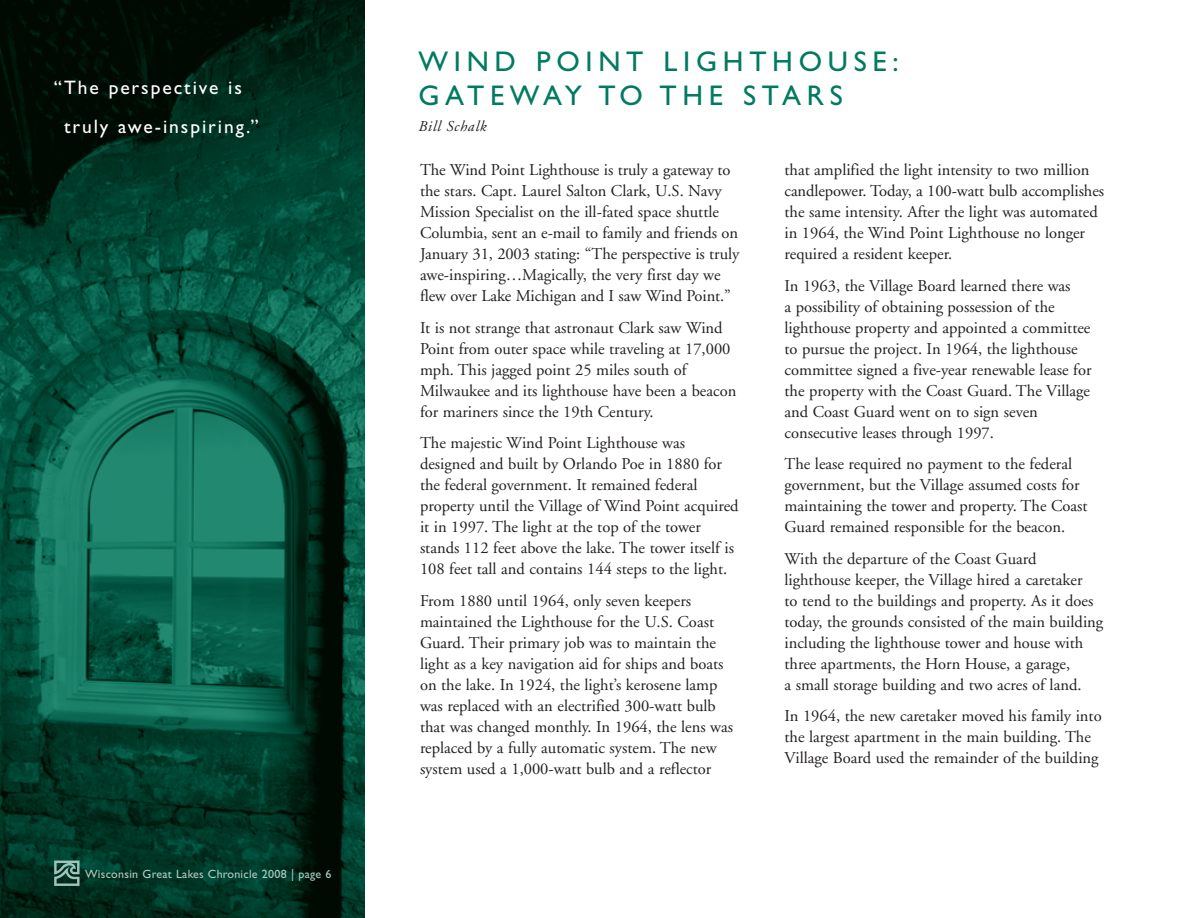
<style>
.page{position:relative;width:1188px;height:918px;background:#fff}
.page>*{position:absolute;margin:0;border:0;box-sizing:border-box;transform-origin:0 0}
.t1{font:28.5px/34.5px "Gill Sans";letter-spacing:.2em;color:#007a60}
.t2{font:19.5px/39px "Gill Sans";letter-spacing:.1em;color:#fff}
.t3{font:16.5px/21px "Adobe Garamond";color:#231f20}
.t4{font:italic 15px "Adobe Garamond";letter-spacing:.05em;color:#231f20}
.t5{font:12px "Gill Sans";letter-spacing:.025em;color:#accbc1}
</style>
<div class="page">
<img style="left:0;top:0;width:364px;height:917px">
<svg style="left:54px;top:861px;width:26px;height:25px"></svg>
<p class="t2" style="left:64px;top:70px;width:196px;text-indent:-10px">“The perspective is truly awe-inspiring.”</p>
<p class="t5" style="left:85px;top:869px;width:248px">Wisconsin Great Lakes Chronicle 2008 | page 6</p>
<h1 class="t1" style="left:418px;top:47px;width:482px">WIND POINT LIGHTHOUSE:<br>GATEWAY TO THE STARS</h1>
<p class="t4" style="left:418px;top:120px;width:70px">Bill Schalk</p>
<p class="t3" style="left:420px;top:161px;width:321px">The Wind Point Lighthouse is truly a gateway to the stars. Capt. Laurel Salton Clark, U.S. Navy Mission Specialist on the ill-fated space shuttle Columbia, sent an e-mail to family and friends on January 31, 2003 stating: “The perspective is truly awe-inspiring…Magically, the very first day we flew over Lake Michigan and I saw Wind Point.”</p>
<p class="t3" style="left:420px;top:319px;width:318px">It is not strange that astronaut Clark saw Wind Point from outer space while traveling at 17,000 mph. This jagged point 25 miles south of Milwaukee and its lighthouse have been a beacon for mariners since the 19th Century.</p>
<p class="t3" style="left:420px;top:434px;width:320px">The majestic Wind Point Lighthouse was designed and built by Orlando Poe in 1880 for the federal government. It remained federal property until the Village of Wind Point acquired it in 1997. The light at the top of the tower stands 112 feet above the lake. The tower itself is 108 feet tall and contains 144 steps to the light.</p>
<p class="t3" style="left:420px;top:592px;width:315px">From 1880 until 1964, only seven keepers maintained the Lighthouse for the U.S. Coast Guard. Their primary job was to maintain the light as a key navigation aid for ships and boats on the lake. In 1924, the light’s kerosene lamp was replaced with an electrified 300-watt bulb that was changed monthly. In 1964, the lens was replaced by a fully automatic system. The new system used a 1,000-watt bulb and a reflector</p>
<p class="t3" style="left:784px;top:161px;width:321px">that amplified the light intensity to two million candlepower. Today, a 100-watt bulb accomplishes the same intensity. After the light was automated in 1964, the Wind Point Lighthouse no longer required a resident keeper.</p>
<p class="t3" style="left:784px;top:277px;width:309px">In 1963, the Village Board learned there was<br>a possibility of obtaining possession of the lighthouse property and appointed a committee to pursue the project. In 1964, the lighthouse committee signed a five-year renewable lease for the property with the Coast Guard. The Village and Coast Guard went on to sign seven consecutive leases through 1997.</p>
<p class="t3" style="left:784px;top:455px;width:305px">The lease required no payment to the federal government, but the Village assumed costs for maintaining the tower and property. The Coast Guard remained responsible for the beacon.</p>
<p class="t3" style="left:784px;top:550px;width:320px">With the departure of the Coast Guard lighthouse keeper, the Village hired a caretaker<br>to tend to the buildings and property. As it does today, the grounds consisted of the main building including the lighthouse tower and house with three apartments, the Horn House, a garage,<br>a small storage building and two acres of land.</p>
<p class="t3" style="left:784px;top:707px;width:319px">In 1964, the new caretaker moved his family into the largest apartment in the main building. The<br>Village Board used the remainder of the building</p>
</div>
